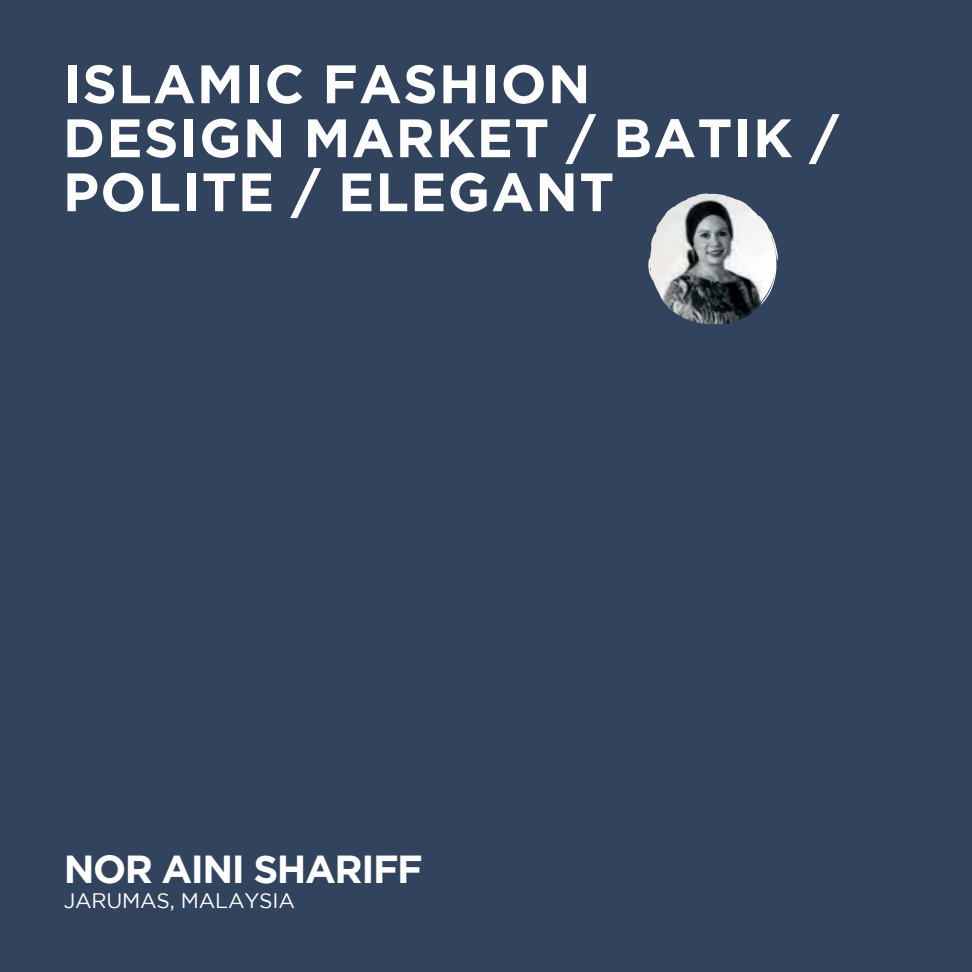
<style>
.page{position:relative;width:972px;height:972px;background:#32435e}
.page>*{position:absolute;margin:0;border:0;box-sizing:border-box;transform-origin:0 0}
.t1{font:700 54px/54px "Gotham";letter-spacing:.025em;color:#fff}
.t2{font:700 39px "Gotham";letter-spacing:-.035em;color:#fff}
.t3{font:21px "Gotham";letter-spacing:-.01em;color:#fff}
</style>
<div class="page">
<img style="left:648px;top:194px;width:130px;height:130px">
<p class="t1" style="left:63px;top:56px;width:623px;text-indent:376px">HION<br>DESI GN MARKET / BATI</p>
<p class="t1" style="left:63px;top:56px;width:57px">ISLAMIC</p>
<p class="t1" style="left:322px;top:56px;width:37px">FAS</p>
<p class="t1" style="left:63px;top:164px;width:540px">POLITE / ELEGANT</p>
<p class="t1" style="left:753px;top:110px;width:87px">K /</p>
<p class="t2" style="left:64px;top:846px;width:318px">NOR AI NI SHARIFF</p>
<p class="t3" style="left:64px;top:889px;width:220px">JARUMAS, MALAYSIA</p>
</div>
